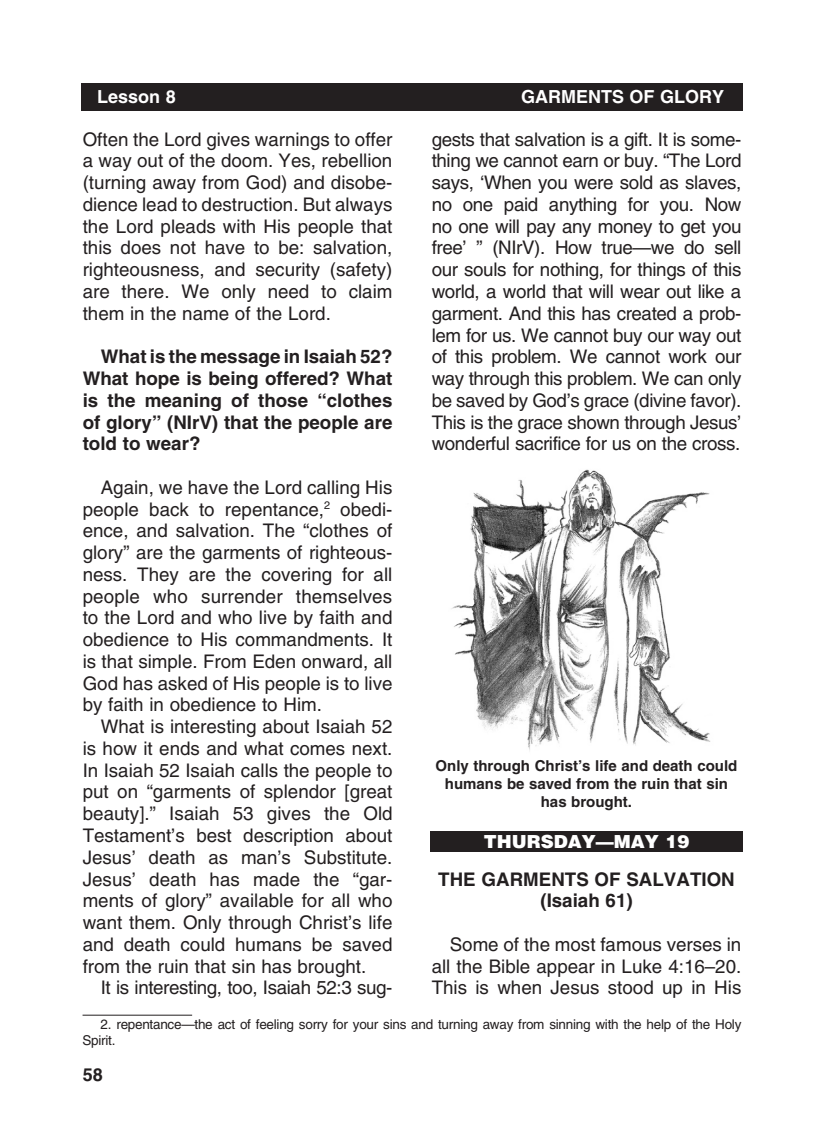
<style>
.page{position:relative;width:824px;height:1148px;background:#fff}
.page>*{position:absolute;margin:0;border:0;box-sizing:border-box;transform-origin:0 0}
._1-Body{font:18.75px/21.8px "Helvetica";color:#231f20;text-align:justify}
._1-Body-2{font:18.75px/21.8px "Helvetica";letter-spacing:-.02em;color:#231f20}
._2-Body_bold{font:700 18.75px/21.8px "Helvetica";color:#231f20;text-align:justify}
._5-subheads{font:700 18.75px/21.8px "Helvetica";color:#231f20;text-align:center}
.t1{font:700 18px "Helvetica";color:#fff}
.t2{font:900 18px "Helvetica";color:#fff}
.t3{font:700 18px "Helvetica";color:#231f20}
._8-captions{font:700 15px/18px "Helvetica";color:#231f20;text-align:center}
._7-footnotes{font:13.5px/15.8px "Helvetica";letter-spacing:-.02em;color:#231f20}
</style>
<div class="page">
<div style="left:81px;top:84px;width:661px;height:27px;background:#231f20"></div>
<div style="left:430px;top:831px;width:312px;height:20px;background:#231f20"></div>
<hr style="left:82px;top:1014px;width:110px;height:1px;background:#231f20">
<img style="left:451px;top:469px;width:260px;height:282px">
<p class="t1" style="left:97px;top:86px;width:80px">Lesson 8</p>
<p class="t1" style="left:521px;top:86px;width:28px">Garments</p>
<p class="t1" style="left:629px;top:86px;width:58px">of Glory</p>
<p class="_1-Body" style="left:83px;top:128px;width:311px">Often the Lord gives warnings to offer a way out of the doom. Yes, rebellion (turning away from God) and disobe&shy;dience lead to destruction. But always the Lord pleads with His people that this does not have to be: salvation, righteousness, and security (safety) are there. We only need to claim them in the name of the Lord.</p>
<p class="_2-Body_bold" style="left:83px;top:345px;width:311px;text-indent:18px">What is the message in Isaiah 52?<br>What hope is being offered? What is the meaning of those “clothes of glory” (NIrV) that the people are told to wear?</p>
<p class="_1-Body" style="left:83px;top:476px;width:311px;text-indent:18px">Again, we have the Lord calling His people back to repentance,<sup>2</sup> obedi&shy;ence, and salvation. The “clothes of glory” are the garments of righteous&shy;ness. They are the covering for all people who surrender themselves to the Lord and who live by faith and obedience to His commandments. It is that simple. From Eden onward, all God has asked of His people is to live by faith in obedience to Him.</p>
<p class="_1-Body" style="left:83px;top:715px;width:311px;text-align:left;text-indent:18px">What is interesting about Isaiah 52 is how it ends and what comes next.<br>In Isaiah 52 Isaiah calls the people to put on “garments of splendor [great beauty].” Isaiah 53 gives the Old Testament’s best description about Jesus’ death as man’s Substitute.<br>Jesus’ death has made the “gar&shy;ments of glory” available for all who want them. Only through Christ’s life and death could humans be saved from the ruin that sin has brought.</p>
<p class="_1-Body-2" style="left:101px;top:976px;width:293px">It is interesting, too, Isaiah 52:3 sug-</p>
<p class="_1-Body-2" style="left:431px;top:128px;width:311px">gests that salvation is a gift. It is some&shy;thing we cannot earn or buy. “The Lord says, ‘When you were sold as slaves, no one paid anything for you. Now no one will pay any money to get you free’ ” (NIrV). How true—we do sell our souls for nothing, for things of this world, a world that will wear out like a garment. And this has created a prob&shy;lem for us. We cannot buy our way out of this problem. We cannot work our way through this problem. We can only be saved by God’s grace (divine favor).<br>This is the grace shown through Jesus’ wonderful sacrifice for us on the cross.</p>
<p class="_8-captions" style="left:435px;top:757px;width:303px">Only through Christ’s life and death could humans be saved from the ruin that sin has brought.</p>
<p class="t2" style="left:483px;top:829px;width:207px">THURSDAY—MAY 19</p>
<p class="_5-subheads" style="left:438px;top:867px;width:298px">THE GARMENTS OF SALVATION (Isaiah 61)</p>
<p class="_1-Body" style="left:431px;top:933px;width:311px;text-align:left;text-indent:18px">Some of the most famous verses in all the Bible appear in Luke 4:16–20.<br>This is when Jesus stood up in His</p>
<p class="_7-footnotes" style="left:82px;top:1016px;width:660px;text-indent:18px">2. repentance—the act of feeling sorry for your sins and turning away from sinning with the help of the Holy<br>Spirit.</p>
<p class="t3" style="left:83px;top:1063px;width:22px">58</p>
</div>
